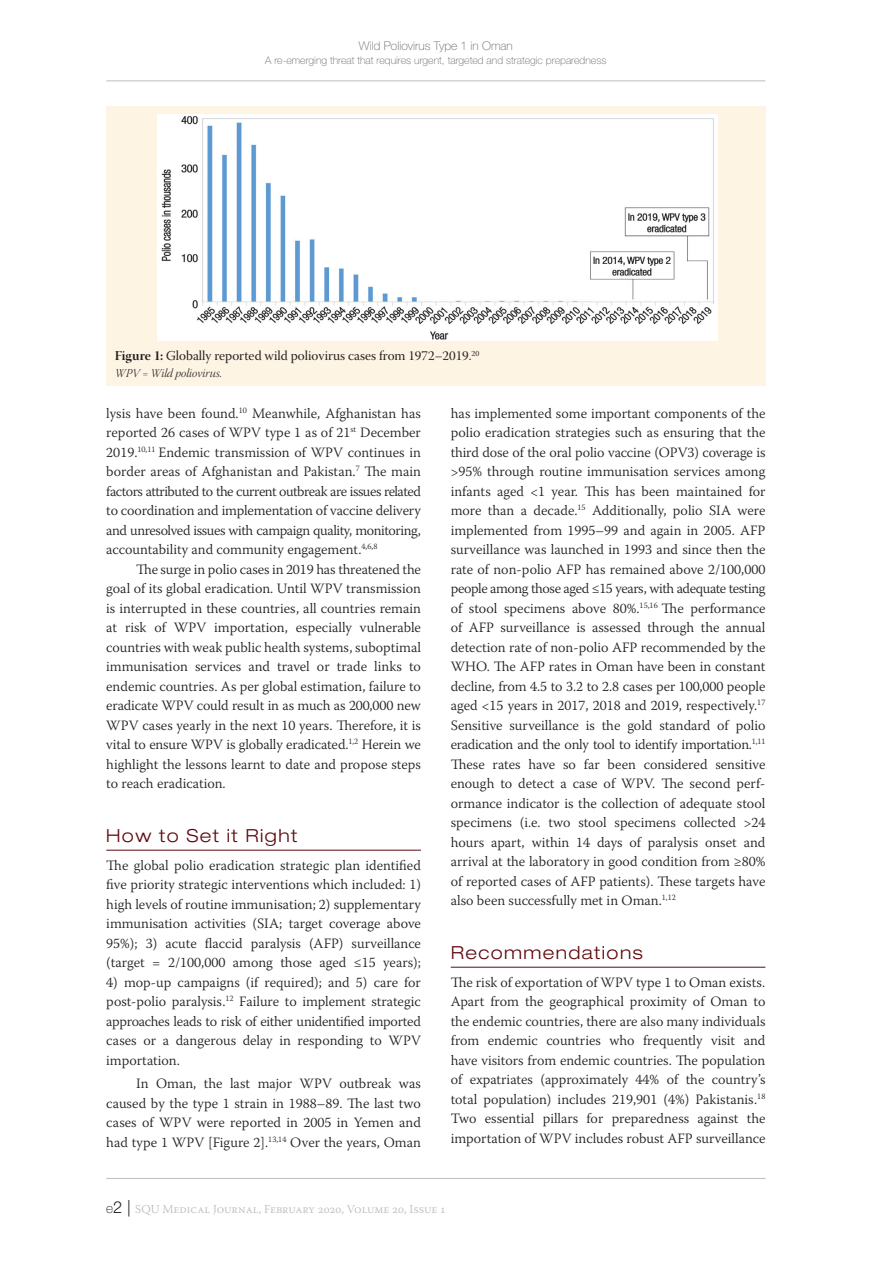
<style>
.page{position:relative;width:893px;height:1263px;background:#fff}
.page>*{position:absolute;margin:0;border:0;box-sizing:border-box;transform-origin:0 0}
.t1{font:300 expanded 18px "Helvetica Neue LT Pro";letter-spacing:.075em;color:#60080e}
.t2{font:300 14.25px/19.5px "Warnock Pro";color:#231f20;text-align:justify}
.t3{font:13.5px "Warnock Pro Subh";color:#231f20}
.t4{font:300 12px "Warnock Pro";color:#bcbdc0}
.t5{font:100 12px "Helvetica Neue LT Pro";color:#636366}
.t6{font:12px "Warnock Pro Light It Disp";color:#231f20}
.t7{font:100 10.5px "Helvetica Neue LT Pro";color:#636366}
.s1{font-family:"Warnock Pro Bold Disp"}
.s2{font-family:"Helvetica Neue LT Pro";font-weight:100;font-size:13.5px;color:#231f20}
.s3{font-family:"Helvetica Neue LT Pro";font-size:16.5px;color:#231f20}
</style>
<div class="page">
<hr style="left:106px;top:81px;width:659px;height:1px;background:#bcbdc0">
<hr style="left:106px;top:1178px;width:659px;height:1px;background:#bcbdc0">
<hr style="left:106px;top:850px;width:315px;height:1px;background:#60080e">
<hr style="left:451px;top:967px;width:314px;height:1px;background:#60080e">
<div style="left:106px;top:106px;width:659px;height:280px;background:#fef4e4"></div>
<img style="left:158px;top:115px;width:559px;height:226px">
<p class="t5" style="left:359px;top:39px;width:155px">Wild Poliovirus Type 1 in Oman</p>
<p class="t7" style="left:265px;top:54px;width:343px">A re-emerging threat that requires urgent, targeted and strategic preparedness</p>
<p class="t3" style="left:115px;top:348px;width:366px"><span class="s1">Figure 1:</span> Globally reported wild poliovirus cases from 1972–2019.<sup>20</sup></p>
<p class="t6" style="left:115px;top:367px;width:109px">WPV = Wild poliovirus.</p>
<p class="t2" style="left:106px;top:403px;width:316px">lysis have been found.<sup>10</sup> Meanwhile, Afghanistan has reported 26 cases of WPV type 1 as of 21<sup>st</sup> December 2019.<sup>10,11</sup> Endemic transmission of WPV continues in border areas of Afghanistan and Pakistan.<sup>7</sup> The main factors attributed to the current outbreak are issues related to coordination and implementation of vaccine delivery and unresolved issues with campaign quality, monitoring, accountability and community engagement.<sup>4,6,8</sup></p>
<p class="t2" style="left:106px;top:559px;width:316px;text-indent:30px">The surge in polio cases in 2019 has threatened the goal of its global eradication. Until WPV transmission is interrupted in these countries, all countries remain at risk of WPV importation, especially vulnerable countries with weak public health systems, suboptimal immunisation services and travel or trade links to endemic countries. As per global estimation, failure to eradicate WPV could result in as much as 200,000 new WPV cases yearly in the next 10 years. Therefore, it is vital to ensure WPV is globally eradicated.<sup>1,2</sup> Herein we highlight the lessons learnt to date and propose steps to reach eradication.</p>
<p class="t1" style="left:106px;top:824px;width:193px">How to Set it Right</p>
<p class="t2" style="left:106px;top:855px;width:316px">The global polio eradication strategic plan identified five priority strategic interventions which included: 1) high levels of routine immunisation; 2) supplementary immunisation activities (SIA; target coverage above 95%); 3) acute flaccid paralysis (AFP) surveillance (target = 2/100,000 among those aged ≤15 years);</p>
<p class="t2" style="left:106px;top:972px;width:316px">4) mop-up campaigns (if required); and 5) care for post-polio paralysis.<sup>12</sup> Failure to implement strategic approaches leads to risk of either unidentified imported cases or a dangerous delay in responding to WPV importation.</p>
<p class="t2" style="left:106px;top:1074px;width:316px;text-indent:30px">In Oman, the last major WPV outbreak was caused by the type 1 strain in 1988–89. The last two cases of WPV were reported in 2005 in Yemen and had type 1 WPV [Figure 2].<sup>13,14</sup> Over the years, Oman</p>
<p class="t2" style="left:451px;top:403px;width:316px">has implemented some important components of the polio eradication strategies such as ensuring that the third dose of the oral polio vaccine (OPV3) coverage is &gt;95% through routine immunisation services among infants aged &lt;1 year. This has been maintained for more than a decade.<sup>15</sup> Additionally, polio SIA were implemented from 1995–99 and again in 2005. AFP surveillance was launched in 1993 and since then the rate of non-polio AFP has remained above 2/100,000 people among those aged ≤15 years, with adequate testing of stool specimens above 80%.<sup>15,16</sup> The performance of AFP surveillance is assessed through the annual detection rate of non-polio AFP recommended by the WHO. The AFP rates in Oman have been in constant decline, from 4.5 to 3.2 to 2.8 cases per 100,000 people aged &lt;15 years in 2017, 2018 and 2019, respectively.<sup>17<br></sup>Sensitive surveillance is the gold standard of polio eradication and the only tool to identify importation.<sup>1,11<br></sup>These rates have so far been considered sensitive enough to detect a case of WPV. The second perf&shy;ormance indicator is the collection of adequate stool specimens (i.e. two stool specimens collected &gt;24 hours apart, within 14 days of paralysis onset and arrival at the laboratory in good condition from ≥80% of reported cases of AFP patients). These targets have also been successfully met in Oman.<sup>1,12</sup></p>
<p class="t1" style="left:451px;top:941px;width:193px">Recommendations</p>
<p class="t2" style="left:451px;top:972px;width:316px">The risk of exportation of WPV type 1 to Oman exists.<br>Apart from the geographical proximity of Oman to the endemic countries, there are also many individuals from endemic countries who frequently visit and have visitors from endemic countries. The population of expatriates (approximately 44% of the country’s total population) includes 219,901 (4%) Pakistanis.<sup>18<br></sup>Two essential pillars for preparedness against the importation of WPV includes robust AFP surveillance</p>
<p class="t4" style="left:106px;top:1201px;width:341px"><span class="s2">e</span><span class="s3">2 |</span> SQU Medical Journal, February 2020, Volume 20, Issue 1</p>
</div>
